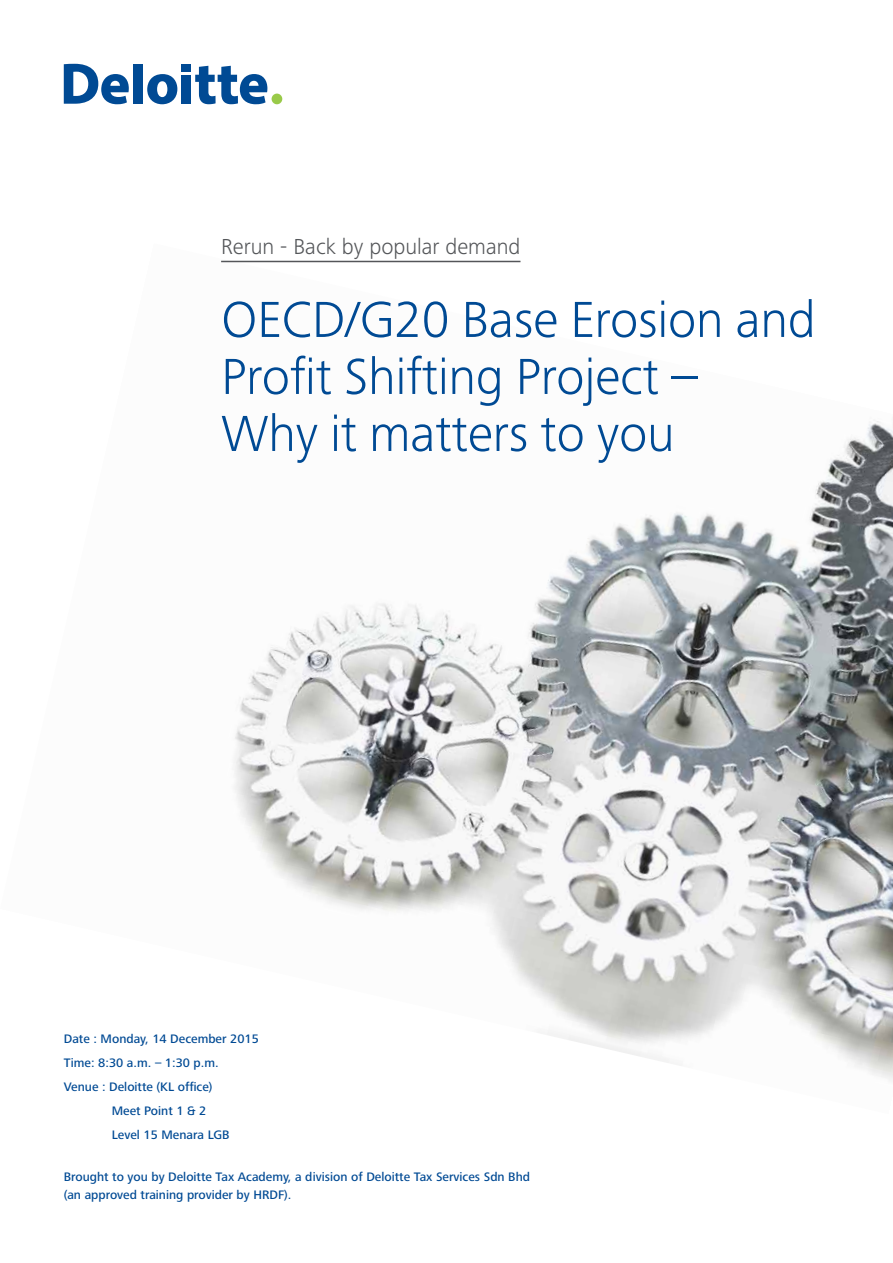
<style>
.page{position:relative;width:893px;height:1263px;background:#fff}
.page>*{position:absolute;margin:0;border:0;box-sizing:border-box;transform-origin:0 0}
.Head_styles_Cover_he{font:300 52.5px/57px "Frutiger Next Pro";letter-spacing:-.005em;color:#004a94}
.t1{font:300 22.5px "Frutiger Next Pro";color:#545659}
.Subhead_styles_B_Sub{font:500 12.75px/18px "Frutiger Next Pro";color:#004a94}
</style>
<div class="page">
<img style="left:221px;top:260px;width:672px;height:821px">
<hr style="left:221px;top:261px;width:299px;height:1px;background:#545659">
<div style="left:272px;top:94px;width:10px;height:10px;background:#99ca49;border-radius:50%"></div>
<div style="left:133px;top:64px;width:10px;height:40px;background:#004a94"></div>
<svg style="left:147px;top:74px;width:30px;height:30px"></svg>
<div style="left:182px;top:75px;width:9px;height:29px;background:#004a94"></div>
<div style="left:182px;top:64px;width:9px;height:8px;background:#004a94"></div>
<svg style="left:195px;top:66px;width:72px;height:38px"></svg>
<svg style="left:64px;top:64px;width:65px;height:40px"></svg>
<p class="t1" style="left:221px;top:234px;width:301px">Rerun - Back by popular demand</p>
<p class="Head_styles_Cover_he" style="left:221px;top:291px;width:596px">OECD/G20 Base Erosion and<br>Profit Shifting Project –</p>
<p class="Head_styles_Cover_he" style="left:221px;top:405px;width:455px">Why it matters to you</p>
<p class="Subhead_styles_B_Sub" style="left:64px;top:1030px;width:197px">Date : Monday, 14 December 2015</p>
<p class="Subhead_styles_B_Sub" style="left:64px;top:1054px;width:156px">Time: 8:30 a.m. – 1:30 p.m.</p>
<p class="Subhead_styles_B_Sub" style="left:64px;top:1078px;width:150px">Venue : Deloitte (KL office)</p>
<p class="Subhead_styles_B_Sub" style="left:112px;top:1102px;width:96px">Meet Point 1 &amp; 2</p>
<p class="Subhead_styles_B_Sub" style="left:112px;top:1126px;width:119px">Level 15 Menara LGB</p>
<p class="Subhead_styles_B_Sub" style="left:64px;top:1168px;width:468px">Brought to you by Deloitte Tax Academy, a division of Deloitte Tax Services Sdn Bhd (an approved training provider by HRDF).</p>
</div>
